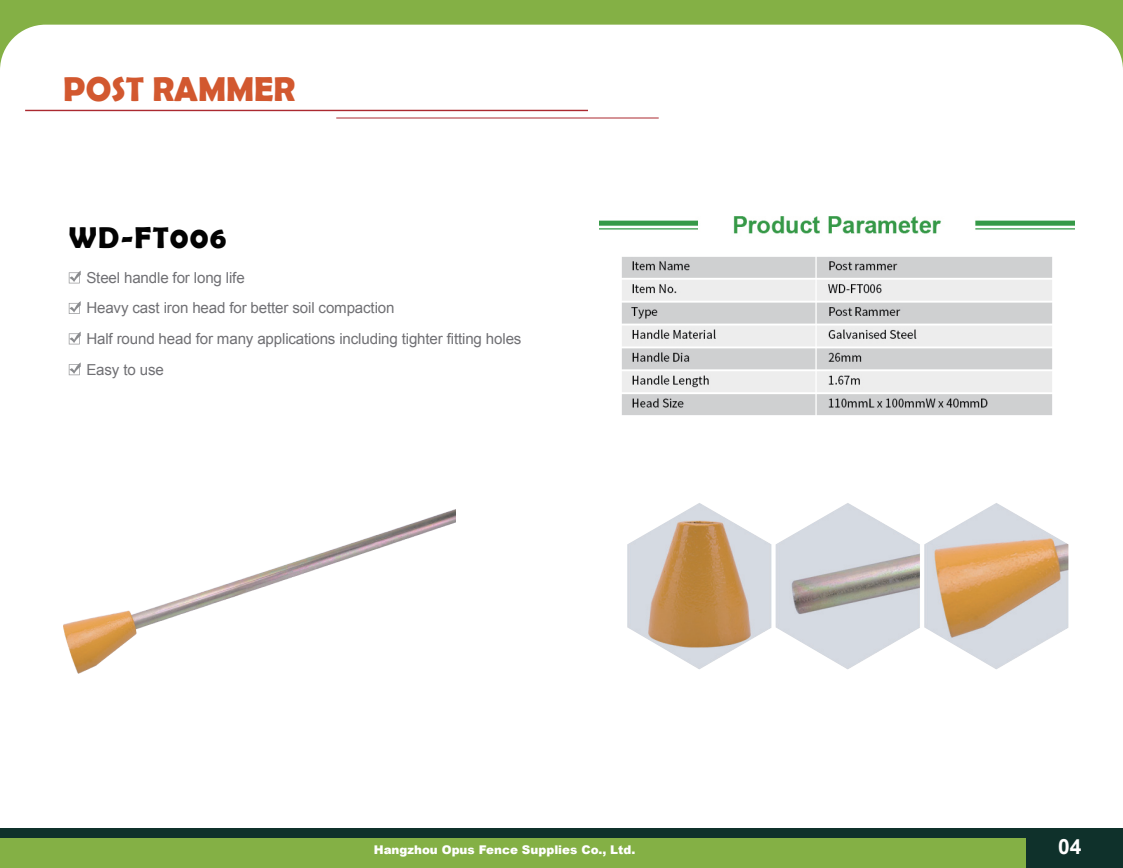
<style>
.page{position:relative;width:1123px;height:868px;background:#fff}
.page>*{position:absolute;margin:0;border:0;box-sizing:border-box;transform-origin:0 0}
.t1{font:700 34.65px "Berlin Sans FB Demi";color:#d2582f}
.t2{font:700 30.3px "Berlin Sans FB Demi";letter-spacing:.04em;color:#030303}
.t3{font:700 21px "Arial";color:#fff}
.t4{font:15.15px/30.6px "Arial";letter-spacing:-.01em;color:#707074}
.t5{font:900 12px "Arial";color:#fff}
</style>
<div class="page">
<div style="left:0;top:828px;width:1123px;height:39px;background:#0f312b"></div>
<div style="left:0;top:838px;width:1025px;height:29px;background:#84b045"></div>
<hr style="left:25px;top:110px;width:563px;height:1px;background:#ab2930">
<hr style="left:336px;top:118px;width:322px;height:1px;background:#ab2930">
<svg style="left:0;top:0;width:1123px;height:68px"></svg>
<svg style="left:69px;top:270px;width:12px;height:13px"></svg>
<svg style="left:69px;top:301px;width:12px;height:13px"></svg>
<svg style="left:69px;top:331px;width:12px;height:13px"></svg>
<svg style="left:69px;top:362px;width:12px;height:13px"></svg>
<img style="left:63px;top:509px;width:392px;height:164px">
<img style="left:599px;top:216px;width:475px;height:199px">
<img style="left:775px;top:503px;width:145px;height:166px">
<img style="left:924px;top:503px;width:144px;height:166px">
<img style="left:627px;top:503px;width:144px;height:166px">
<h1 class="t1" style="left:63px;top:69px;width:234px">POST RAMMER</h1>
<h2 class="t2" style="left:69px;top:220px;width:159px">WD-FT006</h2>
<p class="t4" style="left:86px;top:262px;width:436px">Steel handle for long life<br>Heavy cast iron head for better soil compaction<br>Half round head for many applications including tighter fitting holes Easy to use</p>
<p class="t5" style="left:374px;top:840px;width:263px">Hangzhou Opus Fence Supplies Co., Ltd.</p>
<h3 class="t3" style="left:1058px;top:832px;width:25px">04</h3>
</div>
